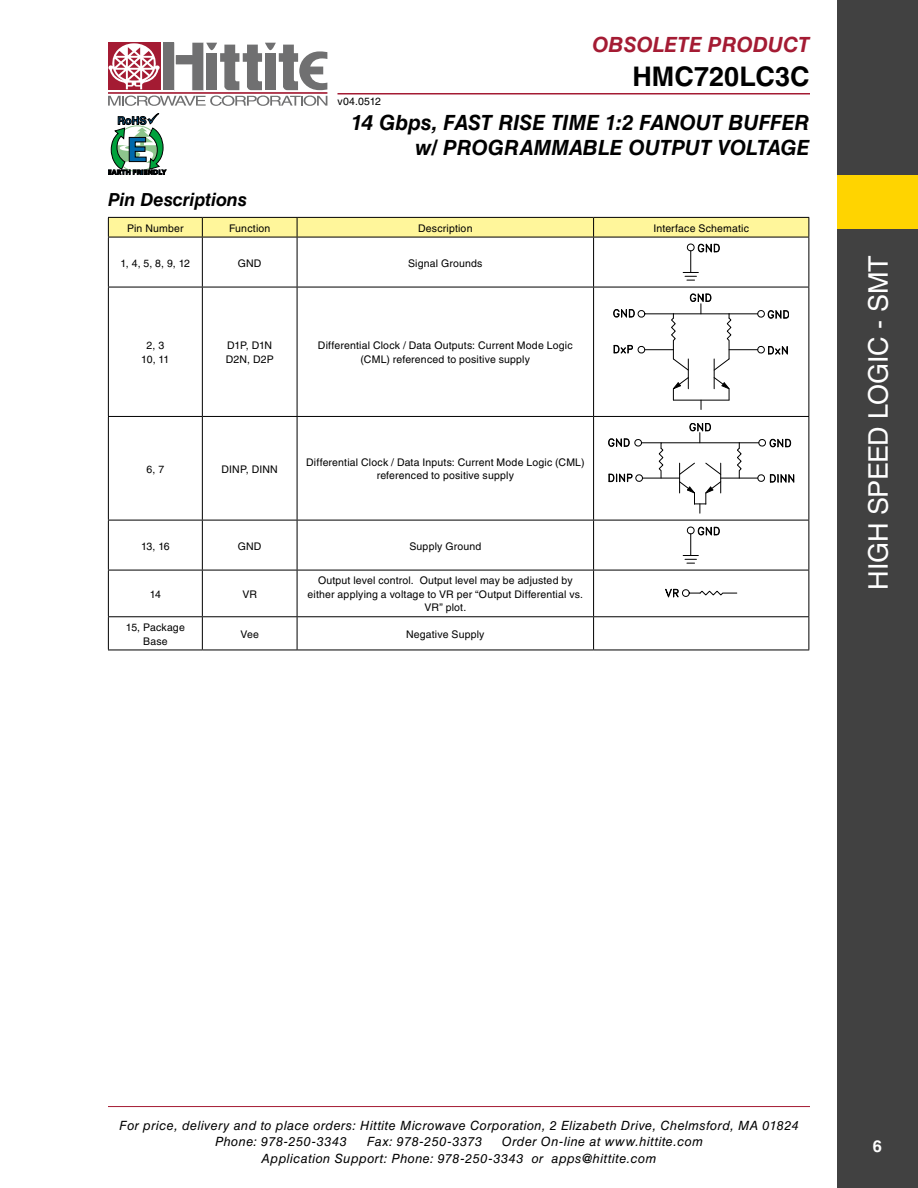
<style>
.page{position:relative;width:918px;height:1188px;background:#fff}
.page>*{position:absolute;margin:0;border:0;box-sizing:border-box;transform-origin:0 0}
.t1{font:27px "Helvetica LT Std";letter-spacing:-.01em;color:#fff}
.t2{font:700 27px "Helvetica LT Std";letter-spacing:.005em;color:#000}
.t3{font:italic 700 21px/25.2px "Helvetica LT Std";color:#000;text-align:right}
.t4{font:italic 700 21px "Helvetica LT Std";color:#a41b33}
.t5{font:italic 700 18px "Helvetica LT Std";letter-spacing:-.005em;color:#000}
.t6{font:700 16.5px "Helvetica LT Std";color:#fff}
.t7{font:italic 12.75px/16.5px "Helvetica LT Std";letter-spacing:.035em;color:#000}
.t8{font:10.5px/13.5px "Helvetica LT Std";letter-spacing:.015em;color:#000;text-align:center}
.t9{font:10.5px/13.5px "Helvetica LT Std";letter-spacing:-.005em;color:#000}
</style>
<div class="page">
<hr style="left:108px;top:1106px;width:702px;height:1px;background:#a41b33">
<div style="left:163px;top:43px;width:11px;height:47px;background:#707071"></div>
<div style="left:108px;top:43px;width:52px;height:47px;background:#a41b33"></div>
<hr style="left:108px;top:92px;width:219px;height:2px;background:#a41b33">
<svg style="left:176px;top:43px;width:151px;height:47px"></svg>
<svg style="left:108px;top:96px;width:219px;height:10px"></svg>
<svg style="left:108px;top:43px;width:52px;height:46px"></svg>
<hr style="left:338px;top:93px;width:472px;height:1px;background:#a41b33">
<svg style="left:108px;top:113px;width:58px;height:62px"></svg>
<div style="left:837px;top:0;width:81px;height:1188px;background:#414141"></div>
<div style="left:837px;top:175px;width:81px;height:54px;background:#ffd400"></div>
<svg style="left:108px;top:217px;width:701px;height:20px;background:#ece490"></svg>
<hr style="left:108px;top:237px;width:94px;height:1px;background:#000">
<hr style="left:108px;top:237px;width:1px;height:50px;background:#000">
<hr style="left:202px;top:237px;width:95px;height:1px;background:#000">
<hr style="left:202px;top:237px;width:1px;height:50px;background:#000">
<hr style="left:297px;top:237px;width:297px;height:1px;background:#000">
<hr style="left:297px;top:237px;width:1px;height:50px;background:#000">
<hr style="left:594px;top:237px;width:215px;height:1px;background:#000">
<hr style="left:593px;top:237px;width:1px;height:50px;background:#000">
<hr style="left:808px;top:237px;width:1px;height:50px;background:#000">
<hr style="left:108px;top:287px;width:94px;height:1px;background:#000">
<hr style="left:108px;top:287px;width:1px;height:129px;background:#000">
<hr style="left:202px;top:287px;width:95px;height:1px;background:#000">
<hr style="left:202px;top:287px;width:1px;height:129px;background:#000">
<hr style="left:297px;top:287px;width:297px;height:1px;background:#000">
<hr style="left:297px;top:287px;width:1px;height:129px;background:#000">
<hr style="left:594px;top:287px;width:215px;height:1px;background:#000">
<hr style="left:593px;top:287px;width:1px;height:129px;background:#000">
<hr style="left:808px;top:287px;width:1px;height:129px;background:#000">
<hr style="left:108px;top:416px;width:94px;height:1px;background:#000">
<hr style="left:108px;top:417px;width:1px;height:103px;background:#000">
<hr style="left:202px;top:416px;width:95px;height:1px;background:#000">
<hr style="left:202px;top:417px;width:1px;height:103px;background:#000">
<hr style="left:297px;top:416px;width:297px;height:1px;background:#000">
<hr style="left:297px;top:417px;width:1px;height:103px;background:#000">
<hr style="left:594px;top:416px;width:215px;height:1px;background:#000">
<hr style="left:593px;top:417px;width:1px;height:103px;background:#000">
<hr style="left:808px;top:417px;width:1px;height:103px;background:#000">
<hr style="left:108px;top:520px;width:94px;height:1px;background:#000">
<hr style="left:108px;top:520px;width:1px;height:50px;background:#000">
<hr style="left:202px;top:520px;width:95px;height:1px;background:#000">
<hr style="left:202px;top:520px;width:1px;height:50px;background:#000">
<hr style="left:297px;top:520px;width:297px;height:1px;background:#000">
<hr style="left:297px;top:520px;width:1px;height:50px;background:#000">
<hr style="left:594px;top:520px;width:215px;height:1px;background:#000">
<hr style="left:593px;top:520px;width:1px;height:50px;background:#000">
<hr style="left:808px;top:520px;width:1px;height:50px;background:#000">
<hr style="left:108px;top:570px;width:94px;height:1px;background:#000">
<hr style="left:108px;top:570px;width:1px;height:46px;background:#000">
<hr style="left:202px;top:570px;width:95px;height:1px;background:#000">
<hr style="left:202px;top:570px;width:1px;height:46px;background:#000">
<hr style="left:297px;top:570px;width:297px;height:1px;background:#000">
<hr style="left:297px;top:570px;width:1px;height:46px;background:#000">
<hr style="left:108px;top:616px;width:94px;height:1px;background:#000">
<hr style="left:108px;top:617px;width:1px;height:33px;background:#000">
<hr style="left:202px;top:616px;width:95px;height:1px;background:#000">
<hr style="left:202px;top:617px;width:1px;height:33px;background:#000">
<hr style="left:297px;top:616px;width:297px;height:1px;background:#000">
<hr style="left:297px;top:617px;width:1px;height:33px;background:#000">
<hr style="left:593px;top:617px;width:1px;height:33px;background:#000">
<hr style="left:808px;top:617px;width:1px;height:33px;background:#000">
<hr style="left:108px;top:650px;width:94px;height:1px;background:#000">
<hr style="left:202px;top:650px;width:95px;height:1px;background:#000">
<hr style="left:297px;top:650px;width:297px;height:1px;background:#000">
<hr style="left:594px;top:650px;width:215px;height:1px;background:#000">
<hr style="left:594px;top:570px;width:215px;height:1px;background:#000">
<hr style="left:593px;top:570px;width:1px;height:46px;background:#000">
<hr style="left:808px;top:570px;width:1px;height:46px;background:#000">
<hr style="left:594px;top:616px;width:215px;height:1px;background:#000">
<svg style="left:683px;top:244px;width:37px;height:37px"></svg>
<hr style="left:714px;top:359px;width:1px;height:30px;background:#000">
<svg style="left:714px;top:377px;width:16px;height:23px"></svg>
<hr style="left:688px;top:359px;width:1px;height:30px;background:#000">
<svg style="left:673px;top:377px;width:16px;height:23px"></svg>
<hr style="left:673px;top:400px;width:56px;height:1px;background:#000">
<svg style="left:614px;top:293px;width:175px;height:77px"></svg>
<svg style="left:608px;top:423px;width:186px;height:90px"></svg>
<svg style="left:683px;top:527px;width:37px;height:37px"></svg>
<svg style="left:665px;top:589px;width:72px;height:8px"></svg>
<h2 class="t4" style="left:592px;top:32px;width:219px">OBSOLETE PRODUCT</h2>
<h1 class="t2" style="left:632px;top:60px;width:179px">HMC720LC3C</h1>
<h3 class="t5" style="left:108px;top:189px;width:140px">Pin Descriptions</h3>
<p class="t8" style="left:338px;top:94px;width:45px">v04.0512</p>
<h2 class="t3" style="left:351px;top:109px;width:460px">14 Gbps, FAST RISE TIME 1:2 FANOUT BUFFER w/ PROGRAMMABLE OUTPUT VOLTAGE</h2>
<p class="t8" style="left:127px;top:221px;width:58px">Pin Number</p>
<p class="t8" style="left:229px;top:221px;width:43px">Function</p>
<p class="t8" style="left:418px;top:221px;width:56px">Description</p>
<p class="t8" style="left:653px;top:221px;width:97px">Interface Schematic</p>
<p class="t8" style="left:121px;top:256px;width:71px">1, 4, 5, 8, 9, 12</p>
<p class="t8" style="left:238px;top:256px;width:25px">GND</p>
<p class="t8" style="left:408px;top:256px;width:76px">Signal Grounds</p>
<p class="t8" style="left:141px;top:339px;width:30px">2, 3<br>10, 11</p>
<p class="t9" style="left:226px;top:339px;width:49px">D1P, D1N<br>D2N, D2P</p>
<p class="t8" style="left:318px;top:339px;width:256px">Differential Clock / Data Outputs: Current Mode Logic (CML) referenced to positive supply</p>
<p class="t8" style="left:147px;top:462px;width:19px">6, 7</p>
<p class="t8" style="left:222px;top:462px;width:58px">DINP, DINN</p>
<p class="t8" style="left:306px;top:456px;width:280px">Differential Clock / Data Inputs: Current Mode Logic (CML) referenced to positive supply</p>
<p class="t8" style="left:141px;top:539px;width:30px">13, 16</p>
<p class="t8" style="left:238px;top:539px;width:25px">GND</p>
<p class="t8" style="left:409px;top:539px;width:73px">Supply Ground</p>
<p class="t8" style="left:150px;top:587px;width:13px">14</p>
<p class="t8" style="left:242px;top:587px;width:16px">VR</p>
<p class="t8" style="left:308px;top:574px;width:277px">Output level control. Output level may be adjusted by either applying a voltage to VR per “Output Differential vs.<br>VR” plot.</p>
<p class="t8" style="left:126px;top:621px;width:60px">15, Package<br>Base</p>
<p class="t8" style="left:240px;top:627px;width:20px">Vee</p>
<p class="t8" style="left:406px;top:627px;width:80px">Negative Supply</p>
<h1 class="t1" style="left:863px;top:590px;width:336px;rotate:-90deg">HIGH SPEED LOGIC - SMT</h1>
<p class="t7" style="left:215px;top:1117px;width:585px;text-indent:-96px">For price, delivery and to place orders: Hittite Microwave Corporation, 2 Elizabeth Drive, Chelmsford, MA 01824<br>Phone: 978-250-3343</p>
<p class="t7" style="left:262px;top:1133px;width:443px;text-indent:240px">Order On-line at www.hittite.com<br>Application Support: Phone: 978-250-3343 or apps@hittite.com</p>
<p class="t7" style="left:367px;top:1133px;width:117px">Fax: 978-250-3373</p>
<h3 class="t6" style="left:873px;top:1136px;width:11px">6</h3>
</div>
